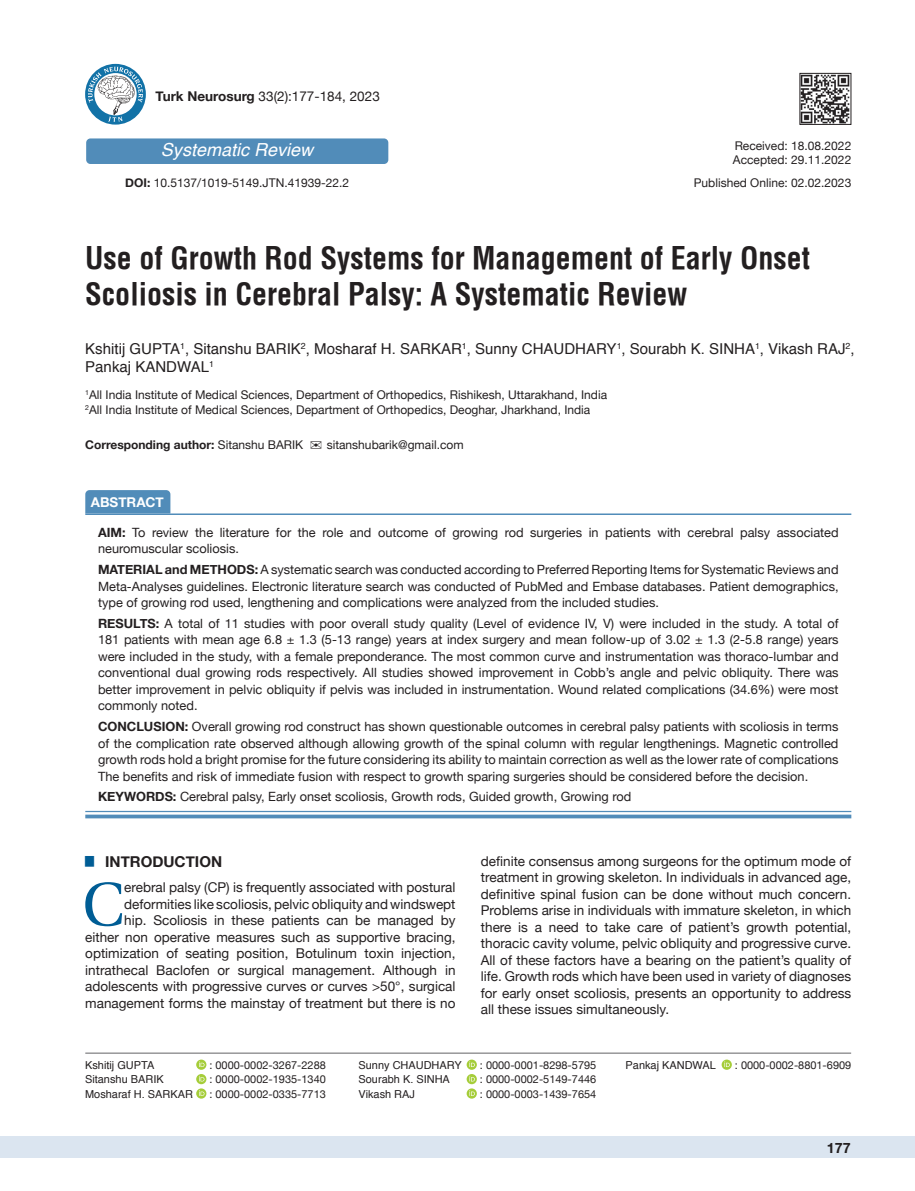
<style>
.page{position:relative;width:915px;height:1191px;background:#fff}
.page>*{position:absolute;margin:0;border:0;box-sizing:border-box;transform-origin:0 0}
.t1{font:61.2px "Utopia";color:#005d95}
.t2{font:700 30px/36px "Helvetica Condens";color:#231f20}
.t3{font:italic 18px "Helvetica";color:#fff}
.t4{font:15px/18px "Helvetica";color:#231f20}
.t5{font:700 15px "Helvetica Neue";color:#231f20}
.t6{font:700 14.25px "Helvetica Neue";color:#231f20}
.t7{font:13.5px/16.5px "Helvetica Neue";color:#231f20;text-align:justify}
.t8{font:700 13.5px "Helvetica Neue";color:#fff}
.t9{font:12.75px/16.5px "Helvetica Neue";color:#231f20;text-align:justify}
.t10{font:12px/14.4px "Helvetica Neue";color:#231f20}
.t11{font:700 12px "Helvetica Neue";color:#231f20}
.t12{font:10.95px "Helvetica Neue";color:#231f20}
.t13{font:10.95px "Helvetica";color:#231f20}
.s1{font-weight:700}
.s2{font-weight:400}
</style>
<div class="page">
<div style="left:0;top:1136px;width:914px;height:22px;background:#dbe5f0"></div>
<hr style="left:85px;top:1052px;width:765px;height:1px;background:#636366">
<img style="left:801px;top:75px;width:47px;height:48px">
<div style="left:799px;top:73px;width:51px;height:52px;border:1px solid #231f20"></div>
<svg style="left:721px;top:1059px;width:10px;height:10px"></svg>
<svg style="left:724px;top:1061px;width:5px;height:6px"></svg>
<svg style="left:196px;top:1059px;width:10px;height:10px"></svg>
<svg style="left:199px;top:1061px;width:5px;height:6px"></svg>
<svg style="left:196px;top:1074px;width:10px;height:10px"></svg>
<svg style="left:199px;top:1075px;width:5px;height:6px"></svg>
<svg style="left:196px;top:1088px;width:10px;height:10px"></svg>
<svg style="left:199px;top:1090px;width:5px;height:5px"></svg>
<svg style="left:466px;top:1059px;width:10px;height:10px"></svg>
<svg style="left:469px;top:1061px;width:5px;height:6px"></svg>
<svg style="left:466px;top:1074px;width:10px;height:10px"></svg>
<svg style="left:469px;top:1075px;width:5px;height:6px"></svg>
<svg style="left:466px;top:1088px;width:10px;height:10px"></svg>
<svg style="left:469px;top:1090px;width:5px;height:5px"></svg>
<div style="left:85px;top:490px;width:85px;height:23px;background:#518cb9"></div>
<div style="left:85px;top:811px;width:766px;height:7px;background:#f3f7fa"></div>
<hr style="left:85px;top:513px;width:766px;height:2px;background:#518cb9">
<hr style="left:85px;top:811px;width:766px;height:1px;background:#518cb9">
<svg style="left:85px;top:814px;width:766px;height:4px;fill:#518cb9"></svg>
<svg style="left:85px;top:64px;width:61px;height:61px"></svg>
<svg style="left:88px;top:67px;width:55px;height:55px"></svg>
<div style="left:86px;top:138px;width:302px;height:26px;background:#518cb9;border-radius:4px"></div>
<p class="t7" style="left:156px;top:89px;width:225px"><span class="s1">Turk Neurosurg</span> 33(2):177-184, 2023</p>
<h3 class="t3" style="left:161px;top:136px;width:154px">Systematic Review</h3>
<p class="t10" style="left:125px;top:177px;width:225px"><span class="s1">DOI:</span> 10.5137/1019-5149.JTN.41939-22.2</p>
<p class="t10" style="left:732px;top:139px;width:120px">Received: 18.08.2022<br>Accepted: 29.11.2022</p>
<p class="t10" style="left:693px;top:176px;width:159px">Published Online: 02.02.2023</p>
<h2 class="t2" style="left:85px;top:240px;width:726px">Use of Growth Rod Systems for Management of Early Onset<br>Scoliosis in Cerebral Palsy: A Systematic Review</h2>
<p class="t4" style="left:85px;top:340px;width:770px">Kshitij GUPTA<sup>1</sup>, Sitanshu BARIK<sup>2</sup>, Mosharaf H. SARKAR<sup>1</sup>, Sunny CHAUDHARY<sup>1</sup>, Sourabh K. SINHA<sup>1</sup>, Vikash RAJ<sup>2</sup>,<br>Pankaj KANDWAL<sup>1</sup></p>
<p class="t10" style="left:85px;top:388px;width:523px"><sup>1</sup>All India Institute of Medical Sciences, Department of Orthopedics, Rishikesh, Uttarakhand, India<br><sup>2</sup>All India Institute of Medical Sciences, Department of Orthopedics, Deoghar, Jharkhand, India</p>
<p class="t11" style="left:85px;top:436px;width:220px">Corresponding author: <span class="s2">Sitanshu BARIK</span></p>
<p class="t10" style="left:326px;top:438px;width:138px">sitanshubarik@gmail.com</p>
<p class="t8" style="left:91px;top:491px;width:75px">ABSTRACT</p>
<p class="t9" style="left:98px;top:525px;width:741px"><span class="s1">AIM:</span> To review the literature for the role and outcome of growing rod surgeries in patients with cerebral palsy associated neuromuscular scoliosis.</p>
<p class="t9" style="left:98px;top:562px;width:741px"><span class="s1">MATERIAL and METHODS:</span> A systematic search was conducted according to Preferred Reporting Items for Systematic Reviews and Meta-Analyses guidelines. Electronic literature search was conducted of PubMed and Embase databases. Patient demographics, type of growing rod used, lengthening and complications were analyzed from the included studies.</p>
<p class="t9" style="left:98px;top:616px;width:741px"><span class="s1">RESULTS:</span> A total of 11 studies with poor overall study quality (Level of evidence IV, V) were included in the study. A total of 181 patients with mean age 6.8 ± 1.3 (5-13 range) years at index surgery and mean follow-up of 3.02 ± 1.3 (2-5.8 range) years were included in the study, with a female preponderance. The most common curve and instrumentation was thoraco-lumbar and conventional dual growing rods respectively. All studies showed improvement in Cobb’s angle and pelvic obliquity. There was better improvement in pelvic obliquity if pelvis was included in instrumentation. Wound related complications (34.6%) were most commonly noted.</p>
<p class="t9" style="left:98px;top:719px;width:741px"><span class="s1">CONCLUSION:</span> Overall growing rod construct has shown questionable outcomes in cerebral palsy patients with scoliosis in terms of the complication rate observed although allowing growth of the spinal column with regular lengthenings. Magnetic controlled growth rods hold a bright promise for the future considering its ability to maintain correction as well as the lower rate of complications The benefits and risk of immediate fusion with respect to growth sparing surgeries should be considered before the decision.</p>
<p class="t9" style="left:98px;top:789px;width:534px"><span class="s1">KEYWORDS:</span> Cerebral palsy, Early onset scoliosis, Growth rods, Guided growth, Growing rod</p>
<p class="t5" style="left:85px;top:850px;width:138px"><sup>█</sup> INTRODUCTION</p>
<h1 class="t1" style="left:82px;top:869px;width:43px">C</h1>
<p class="t7" style="left:85px;top:880px;width:371px;text-align:right">erebral palsy (CP) is frequently associated with postural deformities like scoliosis, pelvic obliquity and windswept<br>hip. Scoliosis in these patients can be managed by<br>either non operative measures such as supportive bracing, optimization of seating position, Botulinum toxin injection, intrathecal Baclofen or surgical management. Although in adolescents with progressive curves or curves &gt;50°, surgical management forms the mainstay of treatment but there is no</p>
<p class="t7" style="left:480px;top:853px;width:371px">definite consensus among surgeons for the optimum mode of treatment in growing skeleton. In individuals in advanced age, definitive spinal fusion can be done without much concern.<br>Problems arise in individuals with immature skeleton, in which there is a need to take care of patient’s growth potential, thoracic cavity volume, pelvic obliquity and progressive curve.<br>All of these factors have a bearing on the patient’s quality of life. Growth rods which have been used in variety of diagnoses for early onset scoliosis, presents an opportunity to address all these issues simultaneously.</p>
<p class="t13" style="left:358px;top:1056px;width:105px">Sunny CHAUDHARY</p>
<p class="t12" style="left:479px;top:1057px;width:118px">: 0000-0001-8298-5795</p>
<p class="t13" style="left:358px;top:1071px;width:93px">Sourabh K. SINHA</p>
<p class="t12" style="left:479px;top:1071px;width:118px">: 0000-0002-5149-7446</p>
<p class="t13" style="left:358px;top:1085px;width:58px">Vikash RAJ</p>
<p class="t12" style="left:479px;top:1086px;width:118px">: 0000-0003-1439-7654</p>
<p class="t13" style="left:85px;top:1056px;width:71px">Kshitij GUPTA</p>
<p class="t12" style="left:209px;top:1057px;width:118px">: 0000-0002-3267-2288</p>
<p class="t13" style="left:625px;top:1056px;width:92px">Pankaj KANDWAL</p>
<p class="t12" style="left:734px;top:1057px;width:118px">: 0000-0002-8801-6909</p>
<p class="t13" style="left:85px;top:1071px;width:80px">Sitanshu BARIK</p>
<p class="t12" style="left:209px;top:1071px;width:118px">: 0000-0002-1935-1340</p>
<p class="t13" style="left:85px;top:1085px;width:109px">Mosharaf H. SARKAR</p>
<p class="t12" style="left:209px;top:1086px;width:118px">: 0000-0002-0335-7713</p>
<p class="t6" style="left:826px;top:1137px;width:25px">177</p>
</div>
